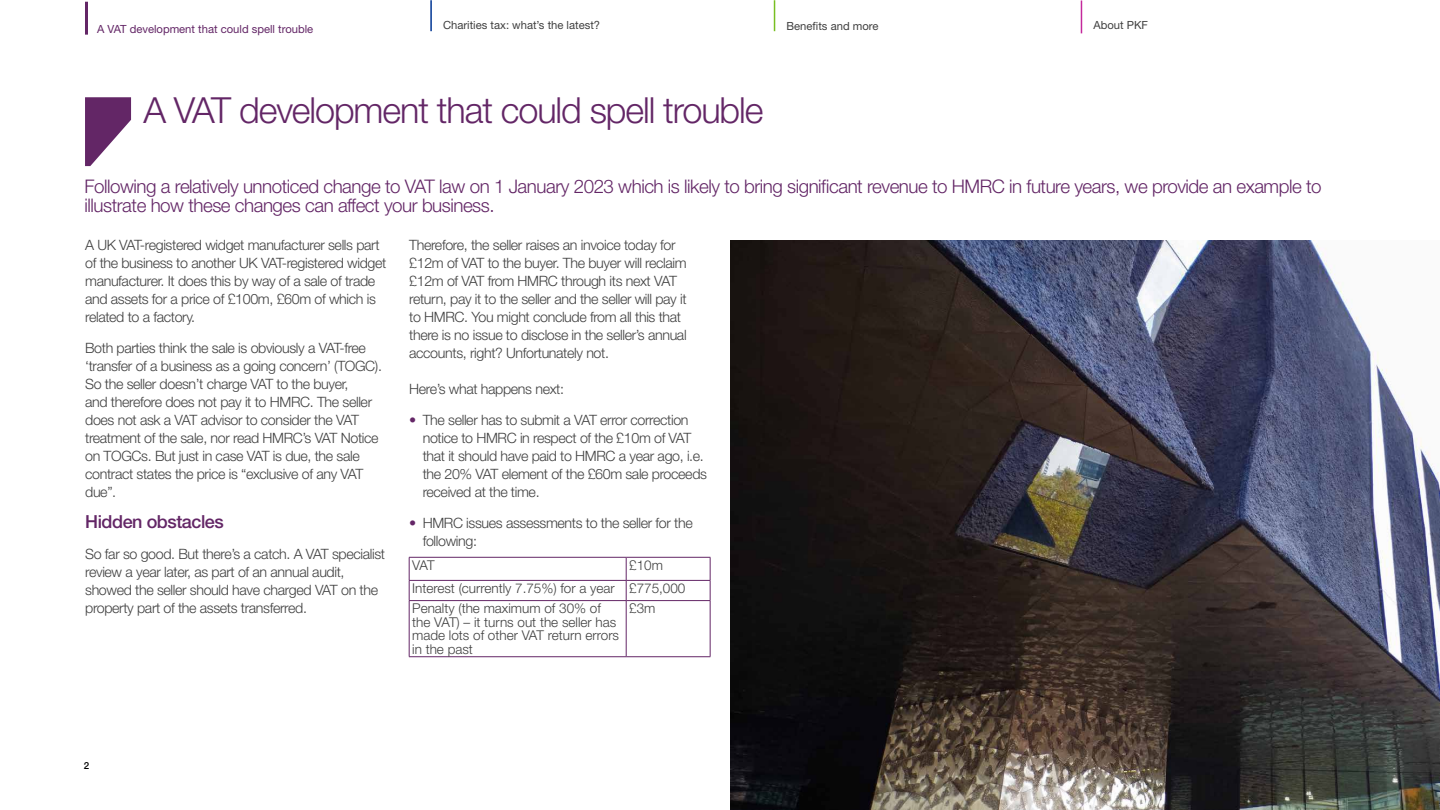
<style>
.page{position:relative;width:1440px;height:810px;background:#fff}
.page>*{position:absolute;margin:0;border:0;box-sizing:border-box;transform-origin:0 0}
.t1{font:300 36px "Helvetica Neue LT Std";letter-spacing:-.03em;color:#632666}
.t2{font:300 18.75px/19.5px "Helvetica Neue LT Std";letter-spacing:-.025em;color:#632666}
.t3{font:500 18px "Helvetica Neue LT Std";letter-spacing:-.025em;color:#632666}
.t4{font:300 14.25px/18px "Helvetica Neue LT Std";letter-spacing:-.025em;color:#404040}
.t5{font:300 13.5px/13.5px "Helvetica Neue LT Std";color:#404040}
.t6{font:11.25px "Helvetica Neue LT Std";color:#404040}
.t7{font:11.25px "Helvetica Neue LT Std";color:#632666}
.t8{font:500 9.75px "Helvetica Neue LT Std";color:#000}
.s1{font-weight:700;color:#642667}
</style>
<div class="page">
<svg style="left:85px;top:97px;width:46px;height:69px"></svg>
<img style="left:731px;top:240px;width:709px;height:570px">
<hr style="left:409px;top:557px;width:217px;height:1px;background:#632666">
<hr style="left:626px;top:557px;width:84px;height:1px;background:#632666">
<hr style="left:409px;top:580px;width:217px;height:1px;background:#632666">
<svg style="left:409px;top:558px;width:1px;height:42px"></svg>
<hr style="left:626px;top:580px;width:84px;height:1px;background:#632666">
<svg style="left:626px;top:558px;width:1px;height:42px"></svg>
<svg style="left:710px;top:558px;width:1px;height:42px"></svg>
<hr style="left:409px;top:600px;width:217px;height:1px;background:#632666">
<hr style="left:409px;top:601px;width:1px;height:55px;background:#632666">
<hr style="left:626px;top:600px;width:84px;height:1px;background:#632666">
<hr style="left:626px;top:601px;width:1px;height:55px;background:#632666">
<hr style="left:710px;top:601px;width:1px;height:55px;background:#632666">
<hr style="left:409px;top:656px;width:217px;height:1px;background:#632666">
<hr style="left:626px;top:656px;width:84px;height:1px;background:#632666">
<hr style="left:774px;top:0;width:1px;height:31px;background:#78bf21">
<hr style="left:85px;top:2px;width:3px;height:33px;background:#632666">
<hr style="left:1081px;top:0;width:1px;height:33px;background:#c4299c">
<hr style="left:430px;top:0;width:2px;height:31px;background:#003694">
<p class="t7" style="left:97px;top:22px;width:218px">A VAT development that could spell trouble</p>
<p class="t6" style="left:443px;top:18px;width:159px">Charities tax: what’s the latest?</p>
<p class="t6" style="left:787px;top:19px;width:93px">Benefits and more</p>
<p class="t6" style="left:1093px;top:18px;width:56px">About PKF</p>
<h1 class="t1" style="left:143px;top:88px;width:622px">A VAT development that could spell trouble</h1>
<h2 class="t2" style="left:85px;top:176px;width:1238px">Following a relatively unnoticed change to VAT law on 1 January 2023 which is likely to bring significant revenue to HMRC in future years, we provide an example to illustrate how these changes can affect your business.</h2>
<p class="t4" style="left:85px;top:236px;width:303px">A UK VAT-registered widget manufacturer sells part of the business to another UK VAT-registered widget manufacturer. It does this by way of a sale of trade and assets for a price of £100m, £60m of which is related to a factory.</p>
<p class="t4" style="left:85px;top:339px;width:298px">Both parties think the sale is obviously a VAT-free ‘transfer of a business as a going concern’ (TOGC).<br>So the seller doesn’t charge VAT to the buyer,<br>and therefore does not pay it to HMRC. The seller does not ask a VAT advisor to consider the VAT treatment of the sale, nor read HMRC’s VAT Notice on TOGCs. But just in case VAT is due, the sale contract states the price is “exclusive of any VAT due”.</p>
<p class="t3" style="left:85px;top:511px;width:140px">Hidden obstacles</p>
<p class="t4" style="left:85px;top:544px;width:301px">So far so good. But there’s a catch. A VAT specialist review a year later, as part of an annual audit, showed the seller should have charged VAT on the property part of the assets transferred.</p>
<p class="t4" style="left:409px;top:236px;width:279px">Therefore, the seller raises an invoice today for £12m of VAT to the buyer. The buyer will reclaim £12m of VAT from HMRC through its next VAT return, pay it to the seller and the seller will pay it to HMRC. You might conclude from all this that there is no issue to disclose in the seller’s annual accounts, right? Unfortunately not.</p>
<p class="t4" style="left:409px;top:380px;width:156px">Here’s what happens next:</p>
<p class="t4" style="left:423px;top:411px;width:286px;text-indent:-13px"><span class="s1">•</span> The seller has to submit a VAT error correction notice to HMRC in respect of the £10m of VAT that it should have paid to HMRC a year ago, i.e. the 20% VAT element of the £60m sale proceeds received at the time.</p>
<p class="t4" style="left:423px;top:514px;width:272px;text-indent:-13px"><span class="s1">•</span> HMRC issues assessments to the seller for the following:</p>
<p class="t5" style="left:412px;top:558px;width:24px">VAT</p>
<p class="t5" style="left:412px;top:553px;width:275px;line-height:23.1px;text-indent:217px">£10m<br>Interest (currently 7.75%) for a year £775,000</p>
<p class="t5" style="left:412px;top:601px;width:208px">Penalty (the maximum of 30% of the VAT) – it turns out the seller has made lots of other VAT return errors in the past</p>
<p class="t5" style="left:629px;top:601px;width:28px">£3m</p>
<p class="t8" style="left:84px;top:760px;width:7px">2</p>
</div>
